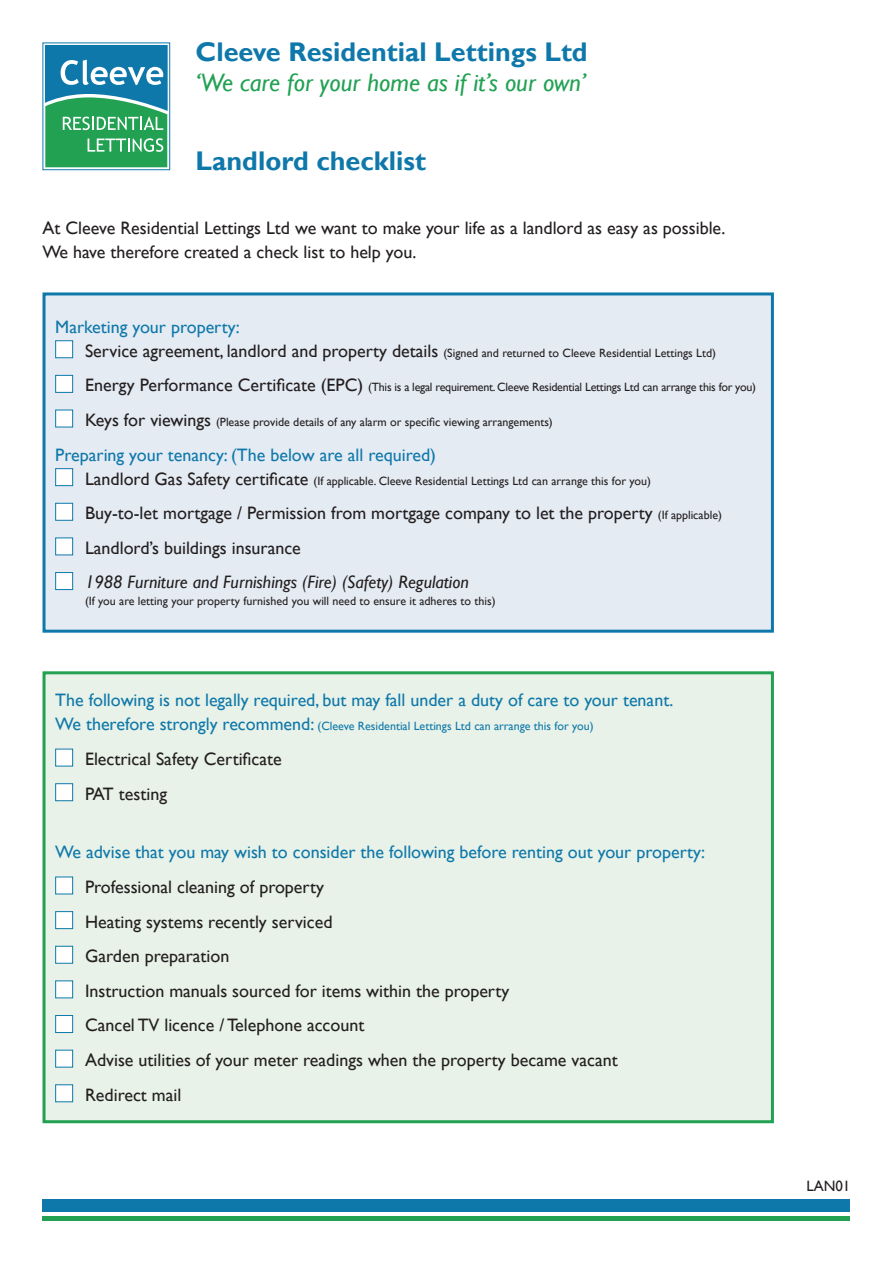
<style>
.page{position:relative;width:893px;height:1263px;background:#fff}
.page>*{position:absolute;margin:0;border:0;box-sizing:border-box;transform-origin:0 0}
.t1{font:700 27px "Gill Sans";color:#0f78aa}
.t2{font:italic 25.2px "Gill Sans";color:#22a153}
.t3{font:18px/24px "Gill Sans";color:#231f20}
.t4{font:18px "Gill Sans";color:#0f78aa}
.t5{font:italic 18px "Gill Sans";color:#231f20}
.t6{font:15px "Gill Sans";color:#231f20}
.t7{font:12px "Gill Sans";color:#231f20}
.t8{font:12px "Gill Sans";letter-spacing:-.02em;color:#231f20}
.t9{font:12px "Gill Sans";color:#0f78aa}
.s1{font-size:18px}
.s2{font-size:12px}
</style>
<div class="page">
<div style="left:43px;top:1199px;width:807px;height:13px;background:#0f78aa"></div>
<hr style="left:43px;top:1216px;width:807px;height:4px;background:#22a153">
<div style="left:43px;top:292px;width:731px;height:341px;background:#e5ebf3;border:3px solid #0f78aa"></div>
<div style="left:43px;top:671px;width:731px;height:452px;background:#e8f2e8;border:3px solid #22a153"></div>
<div style="left:55px;top:340px;width:18px;height:18px;background:#fff;border:1px solid #0f78aa"></div>
<div style="left:55px;top:375px;width:18px;height:18px;background:#fff;border:1px solid #0f78aa"></div>
<div style="left:55px;top:410px;width:18px;height:17px;background:#fff;border:1px solid #0f78aa"></div>
<div style="left:55px;top:468px;width:18px;height:18px;background:#fff;border:1px solid #0f78aa"></div>
<div style="left:55px;top:503px;width:18px;height:18px;background:#fff;border:1px solid #0f78aa"></div>
<div style="left:55px;top:537px;width:18px;height:18px;background:#fff;border:1px solid #0f78aa"></div>
<div style="left:55px;top:572px;width:18px;height:18px;background:#fff;border:1px solid #0f78aa"></div>
<div style="left:55px;top:749px;width:18px;height:17px;background:#fff;border:1px solid #0f78aa"></div>
<div style="left:55px;top:783px;width:18px;height:18px;background:#fff;border:1px solid #0f78aa"></div>
<div style="left:55px;top:876px;width:18px;height:18px;background:#fff;border:1px solid #0f78aa"></div>
<div style="left:55px;top:911px;width:18px;height:18px;background:#fff;border:1px solid #0f78aa"></div>
<div style="left:55px;top:946px;width:18px;height:18px;background:#fff;border:1px solid #0f78aa"></div>
<div style="left:55px;top:980px;width:18px;height:18px;background:#fff;border:1px solid #0f78aa"></div>
<div style="left:55px;top:1015px;width:18px;height:18px;background:#fff;border:1px solid #0f78aa"></div>
<div style="left:55px;top:1050px;width:18px;height:17px;background:#fff;border:1px solid #0f78aa"></div>
<div style="left:55px;top:1084px;width:18px;height:18px;background:#fff;border:1px solid #0f78aa"></div>
<div style="left:43px;top:43px;width:127px;height:127px;background:#bde2cb;border:1px solid #0f78aa"></div>
<svg style="left:45px;top:45px;width:123px;height:122px;background:#3c9f8e"></svg>
<p class="t1" style="left:196px;top:36px;width:394px">Cleeve Residential Lettings Ltd</p>
<p class="t2" style="left:196px;top:68px;width:392px">‘We care for your home as if it’s our own’</p>
<p class="t1" style="left:196px;top:145px;width:232px">Landlord checklist</p>
<p class="t3" style="left:43px;top:216px;width:684px">At Cleeve Residential Lettings Ltd we want to make your life as a landlord as easy as possible.<br>We have therefore created a check list to help you.</p>
<p class="t4" style="left:55px;top:316px;width:186px">Marketing your property:</p>
<p class="t7" style="left:85px;top:346px;width:632px"><span class="s1">Service agreement, landlord and property details</span> (Signed and returned to Cleeve Residential Lettings Ltd)</p>
<p class="t8" style="left:85px;top:380px;width:673px"><span class="s1">Energy Performance Certificate (EPC)</span> (This is a legal requirement. Cleeve Residential Lettings Ltd can arrange this for you)</p>
<p class="t7" style="left:85px;top:415px;width:469px"><span class="s1">Keys for viewings</span> (Please provide details of any alarm or specific viewing arrangements)</p>
<p class="t4" style="left:55px;top:444px;width:382px">Preparing your tenancy: (The below are all required)</p>
<p class="t7" style="left:85px;top:473px;width:567px"><span class="s1">Landlord Gas Safety certificate</span> (If applicable. Cleeve Residential Lettings Ltd can arrange this for you)</p>
<p class="t3" style="left:85px;top:501px;width:638px">Buy-to-let mortgage / Permission from mortgage company to let the property <span class="s2">(If applicable)</span></p>
<p class="t3" style="left:85px;top:536px;width:217px">Landlord’s buildings insurance</p>
<p class="t5" style="left:85px;top:572px;width:385px">1988 Furniture and Furnishings (Fire) (Safety) Regulation</p>
<p class="t7" style="left:85px;top:594px;width:412px">(If you are letting your property furnished you will need to ensure it adheres to this)</p>
<p class="t4" style="left:55px;top:690px;width:619px">The following is not legally required, but may fall under a duty of care to your tenant.</p>
<p class="t9" style="left:55px;top:719px;width:540px"><span class="s1">We therefore strongly recommend:</span> (Cleeve Residential Lettings Ltd can arrange this for you)</p>
<p class="t3" style="left:85px;top:747px;width:198px">Electrical Safety Certificate</p>
<p class="t3" style="left:85px;top:782px;width:83px">PAT testing</p>
<p class="t4" style="left:55px;top:842px;width:651px">We advise that you may wish to consider the following before renting out your property:</p>
<p class="t3" style="left:85px;top:875px;width:240px">Professional cleaning of property</p>
<p class="t3" style="left:85px;top:910px;width:249px">Heating systems recently serviced</p>
<p class="t3" style="left:85px;top:944px;width:146px">Garden preparation</p>
<p class="t3" style="left:85px;top:979px;width:426px">Instruction manuals sourced for items within the property</p>
<p class="t3" style="left:85px;top:1014px;width:281px">Cancel TV licence / Telephone account</p>
<p class="t3" style="left:85px;top:1048px;width:534px">Advise utilities of your meter readings when the property became vacant</p>
<p class="t3" style="left:85px;top:1083px;width:98px">Redirect mail</p>
<p class="t6" style="left:806px;top:1177px;width:46px">LAN01</p>
</div>
